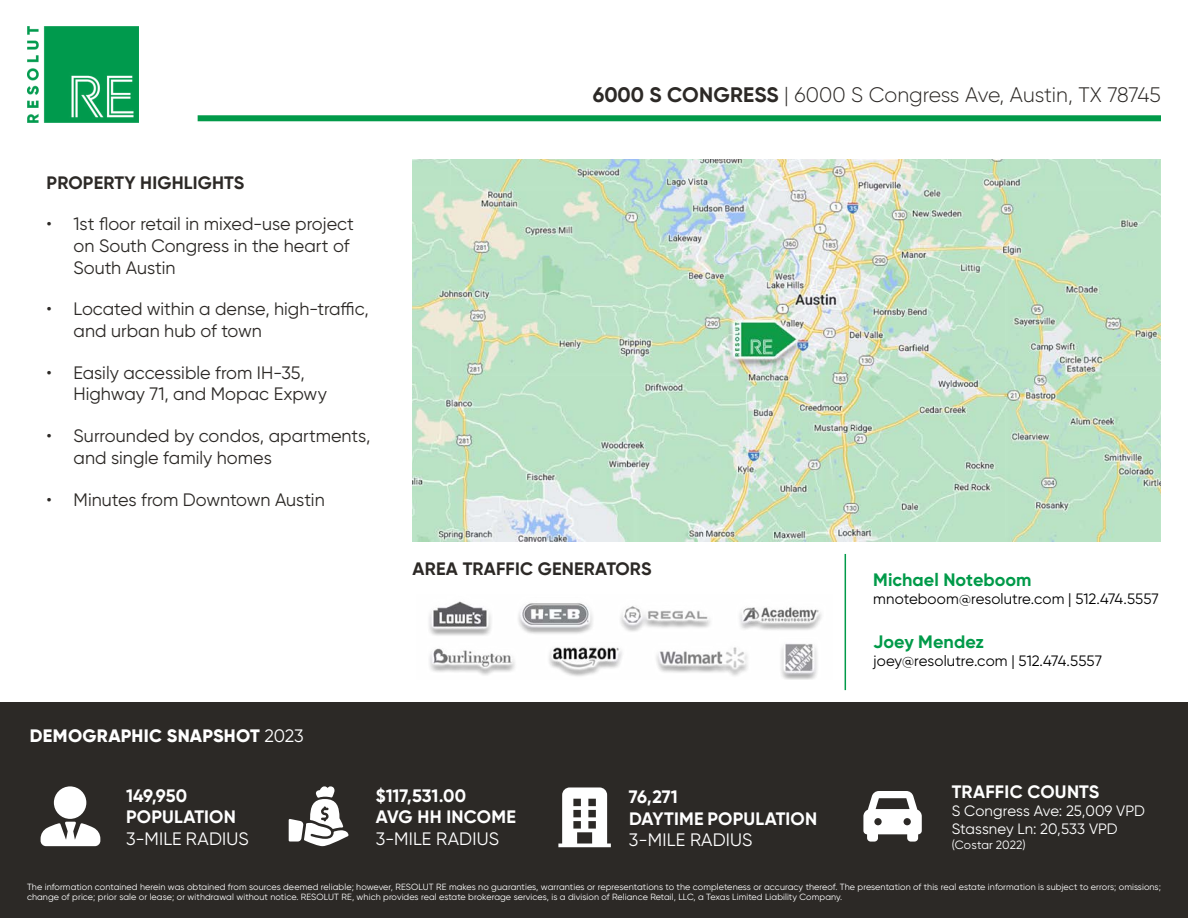
<style>
.page{position:relative;width:1188px;height:918px;background:#fff}
.page>*{position:absolute;margin:0;border:0;box-sizing:border-box;transform-origin:0 0}
.t1{font:300 21px "Gilroy";letter-spacing:-.005em;color:#2c2926}
.t2{font:18px/21.6px "Gilroy";color:#2c2926}
.t3{font:700 18px/21.6px "Gilroy";letter-spacing:.01em;color:#fff}
.t4{font:700 18px "Gilroy";letter-spacing:.01em;color:#2c2926}
.t5{font:18px "Gilroy";letter-spacing:.01em;color:#fff}
.t6{font:700 18px "Gilroy";letter-spacing:.005em;color:#019a49}
.t7{font:800 18px "Gilroy";letter-spacing:.015em;color:#fff}
.t8{font:15px "Gilroy";letter-spacing:.005em;color:#000}
.t9{font:15px/18px "Gilroy";letter-spacing:.005em;color:#fff}
.t10{font:12px "Gilroy";letter-spacing:.01em;color:#fff}
.t11{font:9px/10.5px "Gilroy";letter-spacing:.01em;color:#fff}
.s1{font-weight:400}
.s2{font-weight:700}
</style>
<div class="page">
<img style="left:413px;top:160px;width:748px;height:382px">
<img style="left:429px;top:601px;width:393px;height:79px">
<hr style="left:845px;top:554px;width:1px;height:136px;background:#019a49">
<div style="left:0;top:702px;width:1188px;height:216px;background:#2c2926"></div>
<img style="left:27px;top:27px;width:112px;height:95px">
<div style="left:54px;top:786px;width:32px;height:33px;background:#fff;border-radius:50%"></div>
<svg style="left:41px;top:822px;width:59px;height:24px"></svg>
<svg style="left:289px;top:786px;width:59px;height:60px"></svg>
<svg style="left:863px;top:791px;width:59px;height:51px"></svg>
<svg style="left:558px;top:787px;width:53px;height:60px"></svg>
<div style="left:198px;top:115px;width:963px;height:6px;background:#019a49"></div>
<h2 class="t4" style="left:47px;top:171px;width:199px">PROPERTY HIGHLIGHTS</h2>
<h2 class="t2" style="left:74px;top:213px;width:282px;text-indent:-27px">• 1st floor retail in mixed-use project on South Congress in the heart of<br>South Austin</h2>
<h2 class="t2" style="left:74px;top:298px;width:297px;text-indent:-27px">• Located within a dense, high-traffic, and urban hub of town</h2>
<h2 class="t2" style="left:74px;top:362px;width:255px;text-indent:-27px">• Easily accessible from IH-35,<br>Highway 71, and Mopac Expwy</h2>
<h2 class="t2" style="left:74px;top:425px;width:298px;text-indent:-27px">• Surrounded by condos, apartments, and single family homes</h2>
<h2 class="t2" style="left:47px;top:489px;width:280px">• Minutes from Downtown Austin</h2>
<h2 class="t7" style="left:30px;top:724px;width:275px">DEMOGRAPHIC SNAPSHOT <span class="s1">2023</span></h2>
<h1 class="t1" style="left:593px;top:82px;width:570px"><span class="s2">6000 S CONGRESS</span> | 6000 S Congress Ave, Austin, TX 78745</h1>
<h2 class="t4" style="left:413px;top:558px;width:240px">AREA TRAFFIC GENERATORS</h2>
<h2 class="t6" style="left:873px;top:568px;width:160px">Michael Noteboom</h2>
<h3 class="t8" style="left:873px;top:589px;width:287px">mnoteboom@resolutre.com | 512.474.5557</h3>
<h2 class="t6" style="left:873px;top:630px;width:112px">Joey Mendez</h2>
<h3 class="t8" style="left:873px;top:651px;width:230px">joey@resolutre.com | 512.474.5557</h3>
<h2 class="t3" style="left:126px;top:785px;width:111px">149,950<br>POPULATION</h2>
<h2 class="t5" style="left:126px;top:828px;width:124px">3-MILE RADIUS</h2>
<h2 class="t3" style="left:376px;top:785px;width:142px">$117,531.00<br>AVG HH INCOME</h2>
<h2 class="t5" style="left:376px;top:828px;width:125px">3-MILE RADIUS</h2>
<h2 class="t3" style="left:629px;top:786px;width:190px">76,271<br>DAYTIME POPULATION</h2>
<h2 class="t5" style="left:629px;top:829px;width:125px">3-MILE RADIUS</h2>
<h2 class="t3" style="left:952px;top:781px;width:149px">TRAFFIC COUNTS</h2>
<h3 class="t9" style="left:952px;top:802px;width:195px">S Congress Ave: 25,009 VPD<br>Stassney Ln: 20,533 VPD</h3>
<h3 class="t10" style="left:952px;top:837px;width:76px">(Costar 2022)</h3>
<p class="t11" style="left:27px;top:881px;width:1135px">The information contained herein was obtained from sources deemed reliable; however, RESOLUT RE makes no guaranties, warranties or representations to the completeness or accuracy thereof. The presentation of this real estate information is subject to errors; omissions; change of price; prior sale or lease; or withdrawal without notice. RESOLUT RE, which provides real estate brokerage services, is a division of Reliance Retail, LLC, a Texas Limited Liability Company.</p>
</div>
